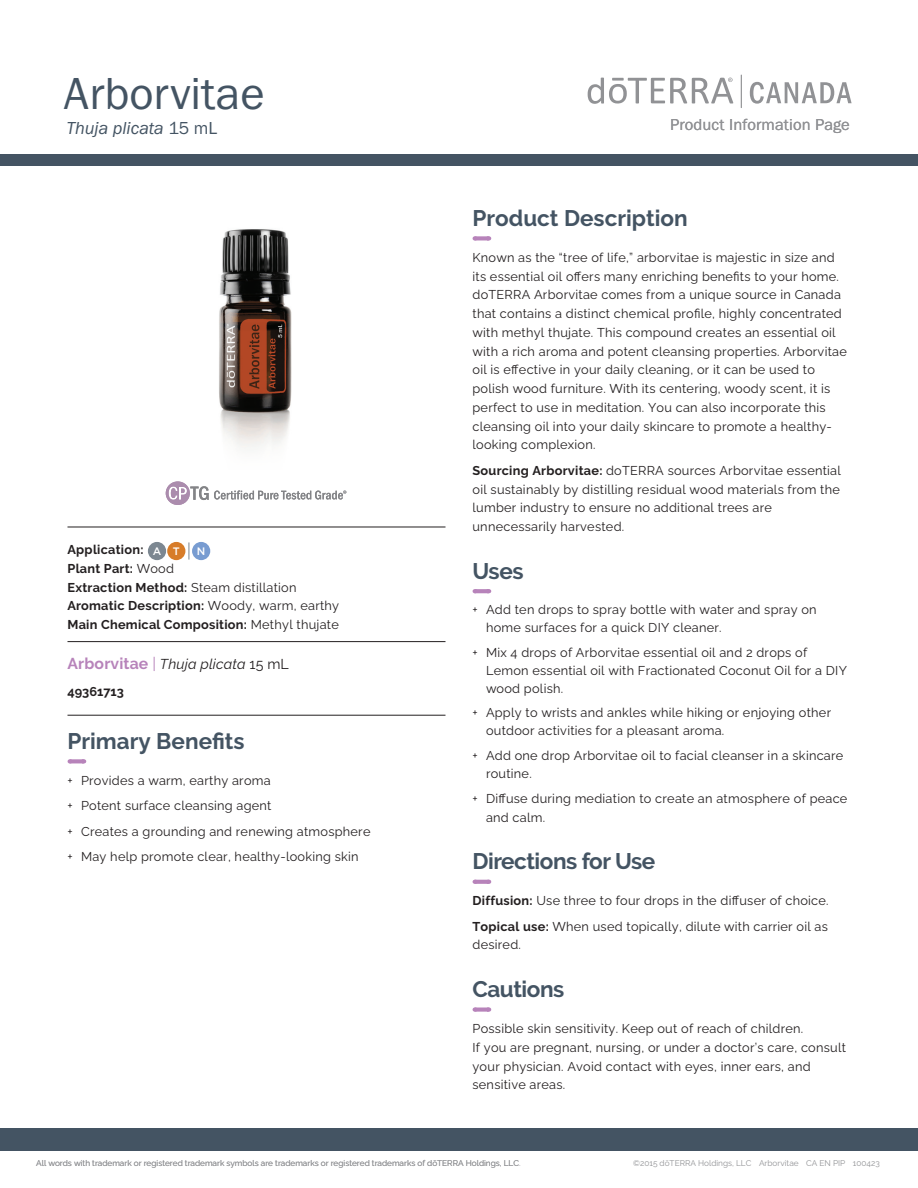
<style>
.page{position:relative;width:918px;height:1188px;background:#fff}
.page>*{position:absolute;margin:0;border:0;box-sizing:border-box;transform-origin:0 0}
.t1{font:46.5px "Franklin Gothic URW Boo";color:#445463}
.t2{font:700 22.5px "Ralewayd T";color:#445463}
.t3{font:700 22.5px "Raleway";letter-spacing:-.02em;color:#445463}
.t4{font:18px "Franklin Gothic URW Boo Ita";color:#445463}
.t5{font:16.5px "Franklin Gothic URW Boo";letter-spacing:.01em;color:#919295}
.t6{font:italic 14.25px "Ralewayd T";letter-spacing:.01em;color:#231f20}
.t7{font:12.75px/18.8px "Ralewayd T";letter-spacing:.02em;color:#231f20}
.t8{font:700 12.75px/18.8px "Raleway";letter-spacing:.02em;color:#231f20}
.t9{font:700 12.75px "Ralewayd T";letter-spacing:.02em;color:#231f20}
.t10{font:700 12.75px "Ralewayd T";color:#231f20}
.t11{font:500 10.8px "Gotham";color:#fff}
.t12{font:8.25px "Ralewayd T";color:#919295}
.s1{font-family:"Franklin Gothic URW Boo"}
.s2{font-family:"Gotham";font-weight:500;font-size:10.8px;color:#fff}
.s3{font-family:"Ralewayd T";font-weight:400}
.s4{font-weight:400}
.s5{font-family:"Raleway";font-weight:700;font-style:normal;font-size:15.75px;color:#b783ba}
.s6{font-style:normal;font-size:15.75px;color:#b783ba}
.s7{font-style:normal}
.s8{font-weight:700}
</style>
<div class="page">
<svg style="left:750px;top:82px;width:102px;height:22px"></svg>
<svg style="left:588px;top:78px;width:145px;height:26px"></svg>
<hr style="left:741px;top:75px;width:1px;height:33px;background:#919295">
<svg style="left:475px;top:236px;width:14px;height:4px"></svg>
<svg style="left:475px;top:589px;width:14px;height:4px"></svg>
<svg style="left:475px;top:880px;width:14px;height:4px"></svg>
<svg style="left:475px;top:1008px;width:14px;height:4px"></svg>
<hr style="left:68px;top:527px;width:378px;height:1px;background:#231f20">
<hr style="left:68px;top:641px;width:378px;height:1px;background:#231f20">
<hr style="left:68px;top:715px;width:378px;height:1px;background:#231f20">
<svg style="left:70px;top:759px;width:14px;height:4px"></svg>
<svg style="left:188px;top:542px;width:1px;height:18px"></svg>
<div style="left:148px;top:542px;width:18px;height:18px;background:#7c8791;border-radius:50%"></div>
<div style="left:167px;top:542px;width:18px;height:18px;background:#d77c29;border-radius:50%"></div>
<div style="left:192px;top:542px;width:18px;height:18px;background:#789cd1;border-radius:50%"></div>
<img style="left:219px;top:229px;width:73px;height:220px">
<div style="left:0;top:155px;width:918px;height:11px;background:#445463"></div>
<div style="left:0;top:1128px;width:918px;height:23px;background:#445463"></div>
<svg style="left:166px;top:481px;width:180px;height:24px"></svg>
<h1 class="t1" style="left:64px;top:64px;width:202px">Arborvitae</h1>
<h3 class="t4" style="left:66px;top:117px;width:153px">Thuja plicata <span class="s1">15 mL</span></h3>
<p class="t9" style="left:68px;top:540px;width:114px">Application: <span class="s2">A T</span></p>
<p class="t11" style="left:197px;top:544px;width:10px">N</p>
<p class="t8" style="left:68px;top:559px;width:273px">Plant Part: <span class="s3">Wood<br></span>Extraction Method: <span class="s4">Steam distillation </span>Aromatic Description: <span class="s3">Woody, warm, earthy </span>Main Chemical Composition: <span class="s3">Methyl thujate</span></p>
<p class="t6" style="left:68px;top:653px;width:223px"><span class="s5">Arborvitae</span> <span class="s6">|</span> Thuja plicata <span class="s7">15 mL</span></p>
<p class="t10" style="left:68px;top:681px;width:58px">49361713</p>
<h2 class="t2" style="left:68px;top:724px;width:179px">Primary Benefits</h2>
<p class="t7" style="left:67px;top:766px;width:305px;line-height:25.5px">+ Provides a warm, earthy aroma<br>+ Potent surface cleansing agent<br>+ Creates a grounding and renewing atmosphere + May help promote clear, healthy-looking skin</p>
<p class="t5" style="left:670px;top:114px;width:181px">Product Information Page</p>
<h2 class="t2" style="left:472px;top:201px;width:217px">Product Description</h2>
<p class="t7" style="left:472px;top:247px;width:376px">Known as the “tree of life,” arborvitae is majestic in size and its essential oil offers many enriching benefits to your home. doTERRA Arborvitae comes from a unique source in Canada that contains a distinct chemical profile, highly concentrated with methyl thujate. This compound creates an essential oil with a rich aroma and potent cleansing properties. Arborvitae oil is effective in your daily cleaning, or it can be used to polish wood furniture. With its centering, woody scent, it is perfect to use in meditation. You can also incorporate this cleansing oil into your daily skincare to promote a healthy&shy;looking complexion.</p>
<p class="t7" style="left:472px;top:460px;width:370px"><span class="s8">Sourcing Arborvitae:</span> doTERRA sources Arborvitae essential oil sustainably by distilling residual wood materials from the lumber industry to ensure no additional trees are unnecessarily harvested.</p>
<h2 class="t3" style="left:472px;top:558px;width:53px">Uses</h2>
<p class="t7" style="left:486px;top:599px;width:332px;line-height:18px;text-indent:-14px">+ Add ten drops to spray bottle with water and spray on home surfaces for a quick DIY cleaner.</p>
<p class="t7" style="left:486px;top:642px;width:363px;line-height:18px;text-indent:-14px">+ Mix 4 drops of Arborvitae essential oil and 2 drops of<br>Lemon essential oil with Fractionated Coconut Oil for a DIY wood polish.</p>
<p class="t7" style="left:486px;top:703px;width:347px;line-height:18px;text-indent:-14px">+ Apply to wrists and ankles while hiking or enjoying other outdoor activities for a pleasant aroma.</p>
<p class="t7" style="left:486px;top:745px;width:359px;line-height:18px;text-indent:-14px">+ Add one drop Arborvitae oil to facial cleanser in a skincare routine.</p>
<p class="t7" style="left:486px;top:788px;width:363px;text-indent:-14px">+ Diffuse during mediation to create an atmosphere of peace and calm.</p>
<h2 class="t3" style="left:472px;top:849px;width:184px">Directions for Use</h2>
<p class="t7" style="left:472px;top:887px;width:358px;line-height:25.5px"><span class="s8">Diffusion:</span> Use three to four drops in the diffuser of choice.<br><span class="s8">Topical use:</span> When used topically, dilute with carrier oil as</p>
<p class="t7" style="left:472px;top:934px;width:50px">desired.</p>
<h2 class="t3" style="left:472px;top:976px;width:93px">Cautions</h2>
<p class="t7" style="left:472px;top:1018px;width:375px">Possible skin sensitivity. Keep out of reach of children.<br>If you are pregnant, nursing, or under a doctor’s care, consult your physician. Avoid contact with eyes, inner ears, and sensitive areas.</p>
<p class="t12" style="left:36px;top:1157px;width:486px">All words with trademark or registered trademark symbols are trademarks or registered trademarks of dōTERRA Holdings, LLC.</p>
<p class="t12" style="left:633px;top:1157px;width:248px">©2015 dōTERRA Holdings, LLC Arborvitae CA EN PIP 100423</p>
</div>
